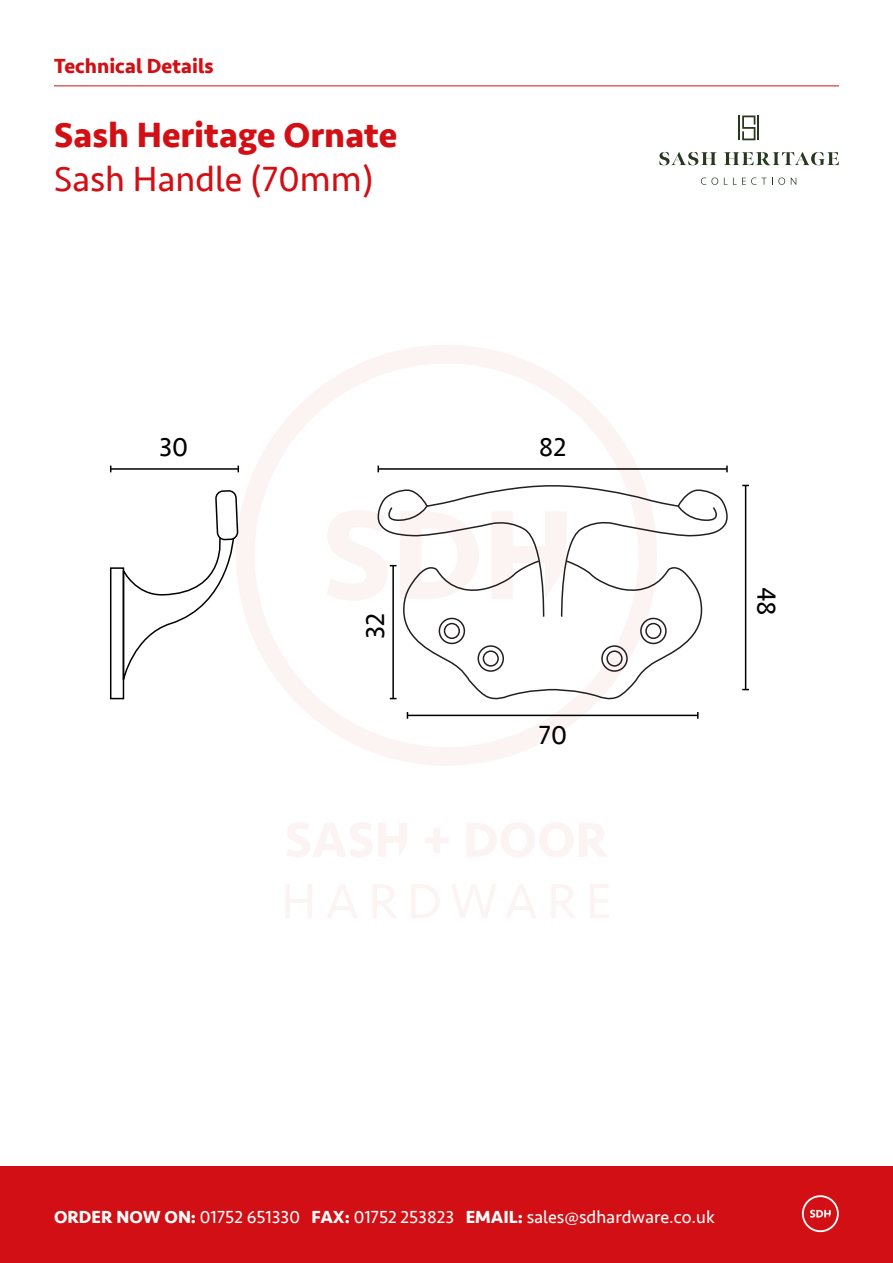
<style>
.page{position:relative;width:893px;height:1263px;background:#fff}
.page>*{position:absolute;margin:0;border:0;box-sizing:border-box;transform-origin:0 0}
.t1{font:700 36px "Seravek";color:#d20f14}
.t2{font:36px "Seravek";color:#d20f14}
.t3{font:27px "Seravek";color:#000}
.t4{font:700 21px "Seravek";color:#d20f14}
.t5{font:18px "Seravek";color:#fff}
.s1{font-weight:700}
</style>
<div class="page">
<svg style="left:237px;top:345px;width:420px;height:420px"></svg>
<svg style="left:287px;top:823px;width:120px;height:34px"></svg>
<svg style="left:425px;top:828px;width:24px;height:25px"></svg>
<svg style="left:467px;top:823px;width:140px;height:34px"></svg>
<svg style="left:286px;top:885px;width:26px;height:33px"></svg>
<svg style="left:327px;top:885px;width:30px;height:33px"></svg>
<svg style="left:373px;top:885px;width:24px;height:33px"></svg>
<svg style="left:411px;top:885px;width:28px;height:33px"></svg>
<svg style="left:452px;top:885px;width:44px;height:33px"></svg>
<svg style="left:506px;top:885px;width:30px;height:33px"></svg>
<svg style="left:552px;top:885px;width:23px;height:33px"></svg>
<svg style="left:590px;top:885px;width:18px;height:33px"></svg>
<div style="left:0;top:1166px;width:893px;height:97px;background:#d10f14"></div>
<svg style="left:802px;top:1195px;width:37px;height:37px"></svg>
<hr style="left:54px;top:85px;width:785px;height:1px;background:#d10f14">
<hr style="left:745px;top:485px;width:1px;height:204px;background:#000">
<hr style="left:111px;top:468px;width:127px;height:2px;background:#000">
<hr style="left:407px;top:715px;width:291px;height:1px;background:#000">
<svg style="left:697px;top:712px;width:2px;height:7px"></svg>
<hr style="left:378px;top:468px;width:349px;height:2px;background:#000">
<svg style="left:726px;top:466px;width:2px;height:6px"></svg>
<svg style="left:375px;top:484px;width:353px;height:43px"></svg>
<svg style="left:326px;top:505px;width:398px;height:198px"></svg>
<div style="left:110px;top:567px;width:14px;height:132px;border:2px solid #000"></div>
<svg style="left:122px;top:489px;width:117px;height:192px"></svg>
<svg style="left:659px;top:152px;width:58px;height:13px"></svg>
<svg style="left:724px;top:152px;width:115px;height:13px"></svg>
<svg style="left:701px;top:177px;width:17px;height:8px"></svg>
<svg style="left:733px;top:177px;width:33px;height:8px"></svg>
<svg style="left:772px;top:177px;width:13px;height:8px"></svg>
<svg style="left:791px;top:178px;width:5px;height:7px"></svg>
<svg style="left:742px;top:116px;width:13px;height:24px"></svg>
<hr style="left:738px;top:116px;width:2px;height:24px;background:#26381e">
<hr style="left:757px;top:116px;width:2px;height:24px;background:#26381e">
<p class="t4" style="left:54px;top:50px;width:161px">Technical Details</p>
<h1 class="t1" style="left:54px;top:107px;width:345px">Sash Heritage Ornate</h1>
<h1 class="t2" style="left:54px;top:151px;width:322px">Sash Handle (70mm)</h1>
<h2 class="t3" style="left:159px;top:426px;width:31px">30</h2>
<h2 class="t3" style="left:539px;top:426px;width:29px">82</h2>
<h2 class="t3" style="left:354px;top:639px;width:27px;rotate:-90deg">32</h2>
<h2 class="t3" style="left:539px;top:714px;width:30px">70</h2>
<h2 class="t3" style="left:787px;top:587px;width:31px;rotate:90deg">48</h2>
<p class="t5" style="left:54px;top:1203px;width:662px"><span class="s1">ORDER NOW ON:</span> 01752 651330 <span class="s1">FAX:</span> 01752 253823 <span class="s1">EMAIL:</span> sales@sdhardware.co.uk</p>
</div>
